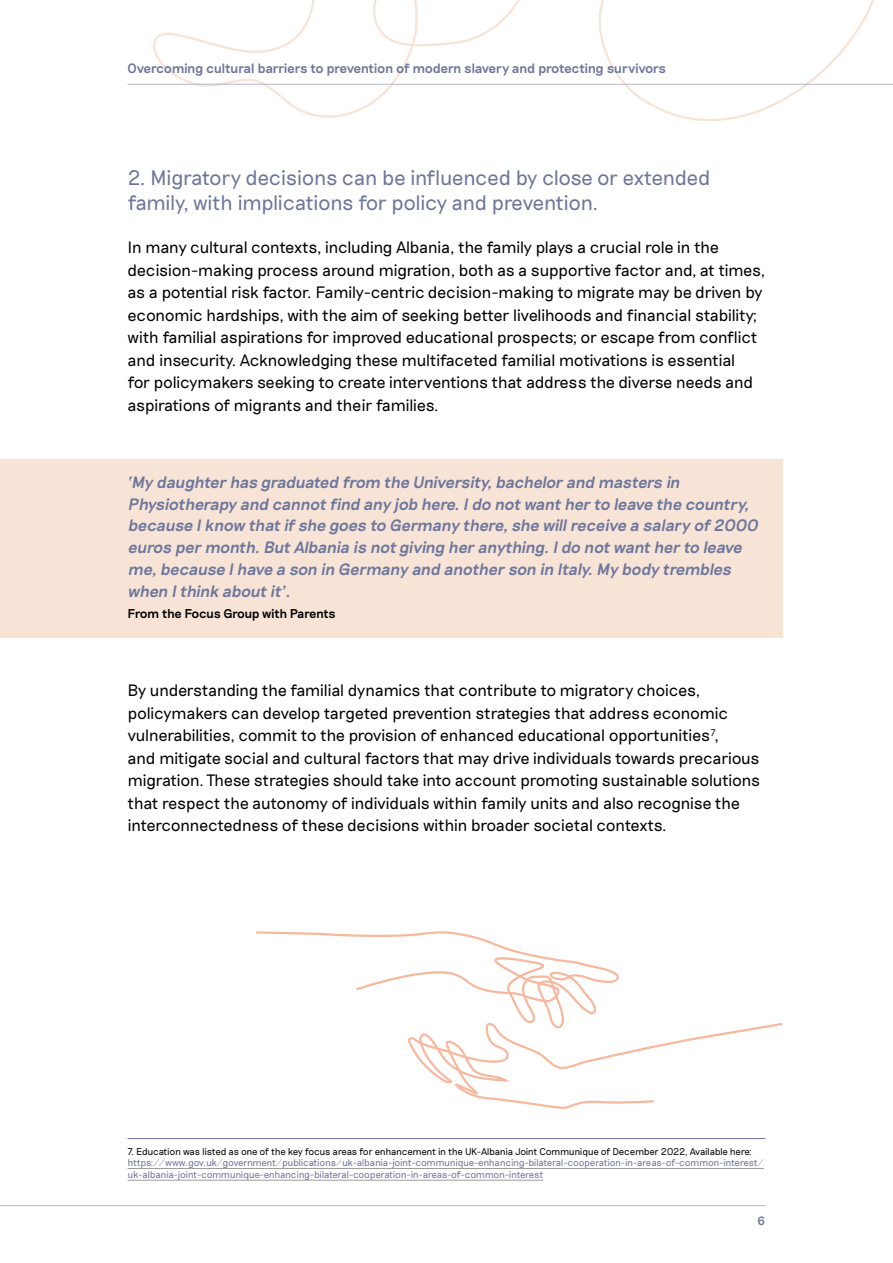
<style>
.page{position:relative;width:893px;height:1263px;background:#fff}
.page>*{position:absolute;margin:0;border:0;box-sizing:border-box;transform-origin:0 0}
.t1{font:300 21px/24.8px "Riposte";letter-spacing:-.04em;color:#6d769b}
.t2{font:300 16.5px/22.5px "Riposte";letter-spacing:-.04em;color:#000}
.t3{font:italic 500 16.5px/21.8px "Riposte";color:#6d769b}
.t4{font:500 13.5px "Riposte";letter-spacing:-.04em;color:#6d769b}
.t5{font:500 12.75px "Riposte";letter-spacing:-.035em;color:#000}
.t6{font:500 12px "Riposte";color:#6d769b}
.t7{font:300 9.75px/11.7px "Riposte";letter-spacing:-.045em;color:#6d769b}
.t8{font:300 9.75px "Riposte";letter-spacing:-.04em;color:#000}
</style>
<div class="page">
<svg style="left:127px;top:0;width:766px;height:121px"></svg>
<hr style="left:128px;top:84px;width:765px;height:1px;background:#b6b6cb">
<hr style="left:0;top:1205px;width:765px;height:1px;background:#b6b6cb">
<div style="left:0;top:459px;width:782px;height:179px;background:#f7e4d7"></div>
<hr style="left:128px;top:1138px;width:637px;height:1px;background:#6d769b">
<hr style="left:128px;top:1168px;width:636px;height:1px;background:#9d9d9c">
<hr style="left:128px;top:1180px;width:415px;height:1px;background:#9d9d9c">
<svg style="left:256px;top:931px;width:527px;height:178px"></svg>
<p class="t4" style="left:128px;top:61px;width:540px">Overcoming cultural barriers to prevention of modern slavery and protecting survivors</p>
<p class="t1" style="left:128px;top:166px;width:585px">2. Migratory decisions can be influenced by close or extended family, with implications for policy and prevention.</p>
<p class="t2" style="left:128px;top:237px;width:639px">In many cultural contexts, including Albania, the family plays a crucial role in the decision-making process around migration, both as a supportive factor and, at times, as a potential risk factor. Family-centric decision-making to migrate may be driven by economic hardships, with the aim of seeking better livelihoods and financial stability; with familial aspirations for improved educational prospects; or escape from conflict and insecurity. Acknowledging these multifaceted familial motivations is essential<br>for policymakers seeking to create interventions that address the diverse needs and aspirations of migrants and their families.</p>
<p class="t3" style="left:128px;top:472px;width:635px">‘My daughter has graduated from the University,bachelor and masters in Physiotherapy and cannot find any job here.Ido not want her to leave the country, because Iknow that if she goes to Germany there,she willreceive a salary of 2000 euros per month.But Albania is not giving her anything.Ido not want her to leave me,because Ihave a son in Germany and another son in Italy.My body trembles when Ithink about it’.</p>
<p class="t5" style="left:128px;top:606px;width:210px">From the Focus Group with Parents</p>
<p class="t2" style="left:128px;top:679px;width:634px">By understanding the familial dynamics that contribute to migratory choices, policymakers can develop targeted prevention strategies that address economic vulnerabilities, commit to the provision of enhanced educational opportunities<sup>7</sup>,<br>and mitigate social and cultural factors that may drive individuals towards precarious migration. These strategies should take into account promoting sustainable solutions that respect the autonomy of individuals within family units and also recognise the interconnectedness of these decisions within broader societal contexts.</p>
<p class="t8" style="left:128px;top:1145px;width:626px">7. Education was listed as one of the key focus areas for enhancement in the UK-Albania Joint Communique of December 2022, Available here:</p>
<p class="t7" style="left:128px;top:1157px;width:638px">https://www.gov.uk/government/publications/uk-albania-joint-communique-enhancing-bilateral-cooperation-in-areas-of-common-interest/ uk-albania-joint-communique-enhancing-bilateral-cooperation-in-areas-of-common-interest</p>
<p class="t6" style="left:757px;top:1213px;width:10px">6</p>
</div>
